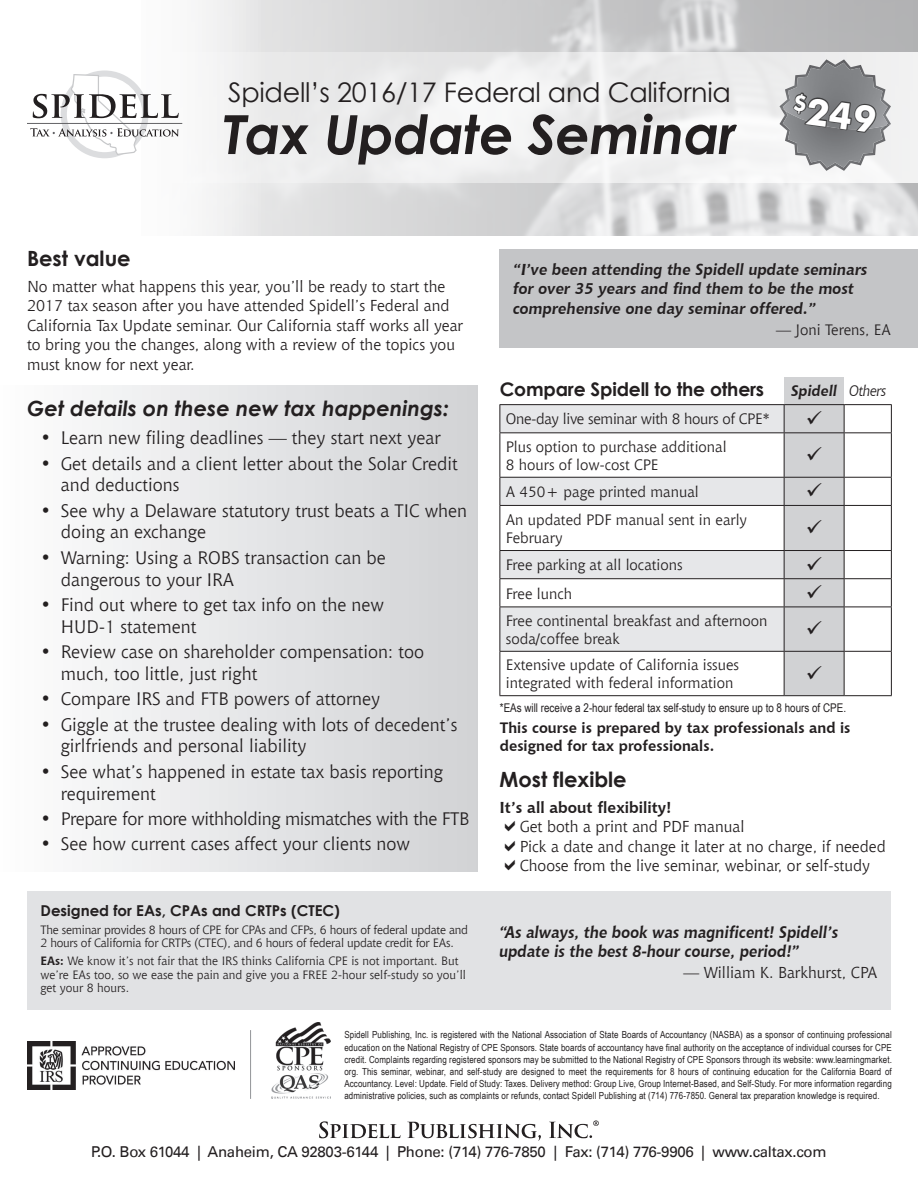
<style>
.page{position:relative;width:918px;height:1188px;background:#fff}
.page>*{position:absolute;margin:0;border:0;box-sizing:border-box;transform-origin:0 0}
.t1{font:italic 700 54px "Century Gothic";letter-spacing:-.01em;color:#231f20}
.t2{font:700 36.9px "Futura BT";color:#fff}
.t3{font:27px "Century Gothic";letter-spacing:-.01em;color:#231f20}
.t4{font:italic 700 21px "Century Gothic";color:#231f20}
.t5{font:700 21px "Century Gothic";color:#231f20}
.t6{font:700 18.75px "Century Gothic";letter-spacing:-.01em;color:#231f20}
.t7{font:18px/21.8px "Chianti BT";color:#231f20}
.t8{font:18px "Chianti BT";letter-spacing:-.02em;color:#231f20}
.t9{font:italic 700 16.5px/19.8px "Chianti BT";color:#231f20;scale:.95 1}
.t10{font:15.75px/19.5px "Chianti BT";color:#231f20}
.t11{font:italic 700 15.75px/19.5px "Chianti BT";color:#231f20}
.t12{font:700 15.75px "Chianti BT";color:#231f20}
.t13{font:15px/18px "Chianti BT";color:#231f20}
.t14{font:15px "Univers LT";letter-spacing:-.02em;color:#231f20}
.t15{font:700 15px/18px "Chianti BT";color:#231f20}
.t16{font:15px "Chianti BT";letter-spacing:-.02em;color:#231f20}
.t17{font:700 15px "Century Gothic";color:#231f20}
.t18{font:italic 700 15px "Chianti BT";color:#231f20}
.t19{font:12px/13.5px "Chianti BT";color:#231f20}
.t20{font:12px/13.5px "Chianti BT";letter-spacing:-.02em;color:#231f20}
.t21{font:12px "Arial Narrow";color:#231f20}
.t22{font:9.75px/12px "Arial Narrow";letter-spacing:.01em;color:#231f20;text-align:justify}
.s1{font-weight:700}
.s2{font-weight:400}
</style>
<div class="page">
<div style="left:0;top:385px;width:478px;height:487px;background:linear-gradient(to right,#fdfdfe,#d1d2d4)"></div>
<img style="left:202px;top:0;width:716px;height:236px">
<div style="left:27px;top:891px;width:864px;height:119px;background:#e1e2e4"></div>
<hr style="left:250px;top:1030px;width:1px;height:69px;background:#939598">
<div style="left:784px;top:377px;width:60px;height:28px;background:#d1d2d4"></div>
<svg style="left:501px;top:405px;width:283px;height:100px;fill:#e6e7e9"></svg>
<svg style="left:500px;top:506px;width:391px;height:191px"></svg>
<hr style="left:500px;top:404px;width:284px;height:1px;background:#231f20">
<hr style="left:784px;top:404px;width:60px;height:1px;background:#231f20">
<hr style="left:844px;top:404px;width:48px;height:1px;background:#231f20">
<svg style="left:500px;top:405px;width:1px;height:27px"></svg>
<svg style="left:891px;top:405px;width:1px;height:27px"></svg>
<hr style="left:500px;top:433px;width:1px;height:44px;background:#231f20">
<hr style="left:891px;top:433px;width:1px;height:44px;background:#231f20">
<svg style="left:500px;top:478px;width:1px;height:27px"></svg>
<svg style="left:891px;top:478px;width:1px;height:27px"></svg>
<hr style="left:500px;top:506px;width:1px;height:44px;background:#231f20">
<hr style="left:891px;top:506px;width:1px;height:44px;background:#231f20">
<svg style="left:500px;top:551px;width:1px;height:56px"></svg>
<svg style="left:891px;top:551px;width:1px;height:56px"></svg>
<hr style="left:500px;top:607px;width:1px;height:44px;background:#231f20">
<hr style="left:891px;top:607px;width:1px;height:44px;background:#231f20">
<hr style="left:500px;top:652px;width:1px;height:43px;background:#231f20">
<hr style="left:891px;top:652px;width:1px;height:43px;background:#231f20">
<hr style="left:500px;top:432px;width:284px;height:1px;background:#231f20">
<hr style="left:844px;top:432px;width:48px;height:1px;background:#231f20">
<hr style="left:500px;top:477px;width:284px;height:1px;background:#231f20">
<hr style="left:844px;top:477px;width:48px;height:1px;background:#231f20">
<hr style="left:500px;top:505px;width:284px;height:1px;background:#231f20">
<hr style="left:844px;top:505px;width:48px;height:1px;background:#231f20">
<hr style="left:500px;top:550px;width:284px;height:1px;background:#231f20">
<hr style="left:844px;top:550px;width:48px;height:1px;background:#231f20">
<hr style="left:500px;top:578px;width:284px;height:1px;background:#231f20">
<hr style="left:844px;top:578px;width:48px;height:1px;background:#231f20">
<hr style="left:500px;top:607px;width:284px;height:1px;background:#231f20">
<hr style="left:844px;top:607px;width:48px;height:1px;background:#231f20">
<hr style="left:500px;top:651px;width:284px;height:1px;background:#231f20">
<hr style="left:844px;top:651px;width:48px;height:1px;background:#231f20">
<hr style="left:500px;top:695px;width:284px;height:1px;background:#231f20">
<hr style="left:844px;top:695px;width:48px;height:1px;background:#231f20">
<svg style="left:104px;top:52px;width:814px;height:131px;fill:#efeff0"></svg>
<svg style="left:30px;top:70px;width:149px;height:88px"></svg>
<hr style="left:27px;top:123px;width:155px;height:1px;background:#636366">
<div style="left:500px;top:249px;width:418px;height:99px;background:#c4c5c7"></div>
<img style="left:271px;top:1022px;width:59px;height:77px">
<img style="left:28px;top:1041px;width:206px;height:49px">
<svg style="left:319px;top:1121px;width:81px;height:17px"></svg>
<svg style="left:407px;top:1122px;width:134px;height:19px"></svg>
<svg style="left:549px;top:1121px;width:50px;height:17px"></svg>
<svg style="left:779px;top:59px;width:112px;height:112px"></svg>
<svg style="left:784px;top:405px;width:61px;height:291px;background:#c7c8ca"></svg>
<h3 class="t3" style="left:228px;top:73px;width:504px">Spidell’s 2016/17 Federal and California</h3>
<h1 class="t1" style="left:223px;top:93px;width:515px">Tax Update Seminar</h1>
<h2 class="t2" style="left:796px;top:86px;width:85px;rotate:8deg"><sup>$</sup>249</h2>
<h3 class="t5" style="left:27px;top:242px;width:105px">Best value</h3>
<p class="t10" style="left:27px;top:277px;width:438px">No matter what happens this year, you’ll be ready to start the 2017 tax season after you have attended Spidell’s Federal and California Tax Update seminar. Our California staff works all year to bring you the changes, along with a review of the topics you must know for next year.</p>
<h3 class="t4" style="left:27px;top:392px;width:424px">Get details on these new tax happenings:</h3>
<h3 class="t7" style="left:40px;top:427px;width:402px">• Learn new filing deadlines — they start next year</h3>
<h3 class="t7" style="left:61px;top:452px;width:399px;text-indent:-20px">• Get details and a client letter about the Solar Credit and deductions</h3>
<h3 class="t7" style="left:61px;top:499px;width:408px;text-indent:-20px">• See why a Delaware statutory trust beats a TIC when doing an exchange</h3>
<h3 class="t7" style="left:61px;top:547px;width:327px;text-indent:-20px">• Warning: Using a ROBS transaction can be dangerous to your IRA</h3>
<h3 class="t7" style="left:61px;top:594px;width:325px;text-indent:-20px">• Find out where to get tax info on the new<br>HUD-1 statement</h3>
<h3 class="t7" style="left:61px;top:641px;width:365px;text-indent:-20px">• Review case on shareholder compensation: too much, too little, just right</h3>
<h3 class="t7" style="left:40px;top:688px;width:341px">• Compare IRS and FTB powers of attorney</h3>
<h3 class="t7" style="left:61px;top:713px;width:398px;text-indent:-20px">• Giggle at the trustee dealing with lots of decedent’s girlfriends and personal liability</h3>
<h3 class="t7" style="left:61px;top:761px;width:384px;text-indent:-20px">• See what’s happened in estate tax basis reporting requirement</h3>
<h3 class="t8" style="left:40px;top:808px;width:430px">• Prepare for more withholding mismatches with the FTB</h3>
<h3 class="t7" style="left:40px;top:833px;width:371px">• See how current cases affect your clients now</h3>
<h3 class="t17" style="left:40px;top:899px;width:301px">Designed for EAs, CPAs and CRTPs (CTEC)</h3>
<p class="t20" style="left:40px;top:923px;width:429px">The seminar provides 8 hours of CPE for CPAs and CFPs, 6 hours of federal update and<br>2 hours of California for CRTPs (CTEC), and 6 hours of federal update credit for EAs.</p>
<p class="t19" style="left:40px;top:954px;width:427px"><span class="s1">EAs:</span> We know it’s not fair that the IRS thinks California CPE is not important. But we’re EAs too, so we ease the pain and give you a FREE 2-hour self-study so you’ll get your 8 hours.</p>
<h3 class="t11" style="left:513px;top:259px;width:356px">“I’ve been attending the Spidell update seminars for over 35 years and find them to be the most comprehensive one day seminar offered.”</h3>
<h3 class="t13" style="left:776px;top:320px;width:116px">— Joni Terens, EA</h3>
<h3 class="t6" style="left:500px;top:375px;width:266px">Compare Spidell to the others</h3>
<h3 class="t18" style="left:791px;top:381px;width:97px">Spidell <span class="s2">Others</span></h3>
<h3 class="t16" style="left:506px;top:410px;width:266px">One-day live seminar with 8 hours of CPE*</h3>
<h3 class="t13" style="left:506px;top:437px;width:222px">Plus option to purchase additional<br>8 hours of low-cost CPE</h3>
<h3 class="t13" style="left:506px;top:483px;width:194px">A 450+ page printed manual</h3>
<h3 class="t13" style="left:506px;top:510px;width:243px">An updated PDF manual sent in early<br>February</h3>
<h3 class="t13" style="left:506px;top:556px;width:178px">Free parking at all locations</h3>
<h3 class="t13" style="left:506px;top:584px;width:68px">Free lunch</h3>
<h3 class="t13" style="left:506px;top:611px;width:263px">Free continental breakfast and afternoon soda/coffee break</h3>
<h3 class="t13" style="left:506px;top:656px;width:235px">Extensive update of California issues integrated with federal information</h3>
<p class="t21" style="left:500px;top:699px;width:348px">*EAs will receive a 2-hour federal tax self-study to ensure up to 8 hours of CPE.</p>
<h3 class="t15" style="left:500px;top:718px;width:352px">This course is prepared by tax professionals and is designed for tax professionals.</h3>
<h3 class="t5" style="left:500px;top:763px;width:129px">Most flexible</h3>
<h3 class="t12" style="left:500px;top:798px;width:174px">It’s all about flexibility!</h3>
<h3 class="t10" style="left:520px;top:817px;width:368px">Get both a print and PDF manual<br>Pick a date and change it later at no charge, if needed<br>Choose from the live seminar, webinar, or self‑study</h3>
<h3 class="t9" style="left:500px;top:922px;width:358px">“As always, the book was magnificent! Spidell’s update is the best 8-hour course, period!”</h3>
<h3 class="t10" style="left:684px;top:963px;width:195px">— William K. Barkhurst, CPA</h3>
<p class="t22" style="left:344px;top:1029px;width:549px">Spidell Publishing, Inc. is registered with the National Association of State Boards of Accountancy (NASBA) as a sponsor of continuing professional education on the National Registry of CPE Sponsors. State boards of accountancy have final authority on the acceptance of individual courses for CPE credit. Complaints regarding registered sponsors may be submitted to the National Registry of CPE Sponsors through its website: www.learningmarket. org. This seminar, webinar, and self-study are designed to meet the requirements for 8 hours of continuing education for the California Board of Accountancy. Level: Update. Field of Study: Taxes. Delivery method: Group Live, Group Internet-Based, and Self-Study. For more information regarding administrative policies, such as complaints or refunds, contact Spidell Publishing at (714) 776-7850. General tax preparation knowledge is required.</p>
<h3 class="t14" style="left:91px;top:1143px;width:737px">P.O. Box 61044 | Anaheim, CA 92803-6144 | Phone: (714) 776-7850 | Fax: (714) 776-9906 | www.caltax.com</h3>
</div>
